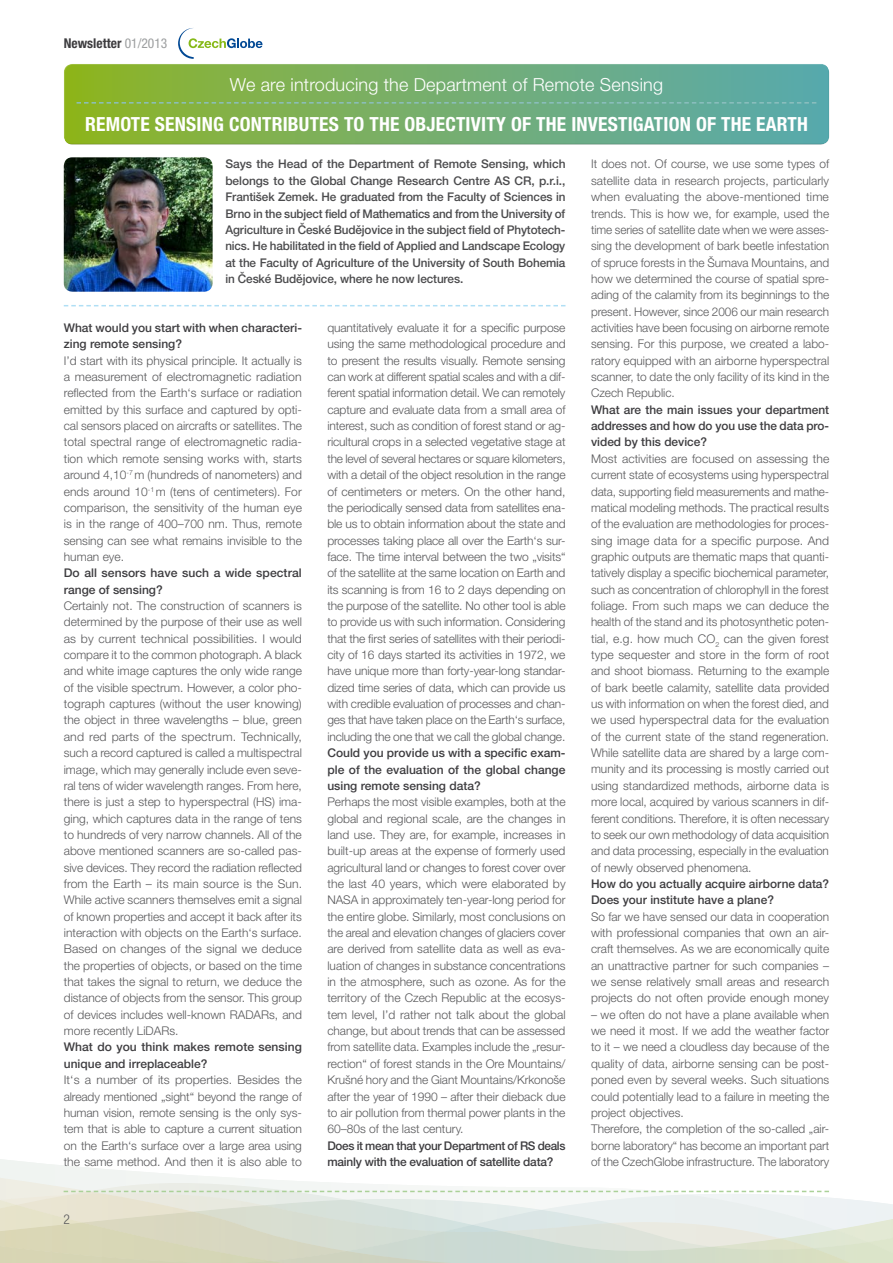
<style>
.page{position:relative;width:893px;height:1263px;background:#fff}
.page>*{position:absolute;margin:0;border:0;box-sizing:border-box;transform-origin:0 0}
.t1{font:700 condensed 19.5px "Helvetica Neue CE";letter-spacing:.01em;color:#fff}
.t2{font:300 18px "Helvetica Neue CE";letter-spacing:.01em;color:#fff}
.t3{font:700 condensed 13.5px "Helvetica Neue CE";color:#3e3d40}
.t4{font:300 condensed 13.5px "Helvetica Neue CE";color:#58585a}
.t5{font:300 12px/16.4px "Helvetica Neue CE";color:#58585a;text-align:justify}
.t6{font:500 12px/16.4px "Helvetica Neue CE";letter-spacing:-.01em;color:#4b4b4d;text-align:justify}
.t7{font:500 12px/16.4px "Helvetica Neue CE";color:#3e3d40}
.t8{font:500 12px/16.4px "Helvetica Neue CE";letter-spacing:-.02em;color:#3e3d40}
.s1{font-weight:400;color:#9c9e9f}
</style>
<div class="page">
<img style="left:0;top:1243px;width:802px;height:20px">
<img style="left:892px;top:1238px;width:1px;height:15px">
<svg style="left:64px;top:305px;width:501px;height:1px"></svg>
<svg style="left:67px;top:64px;width:759px;height:2px"></svg>
<div style="left:63px;top:66px;width:766px;height:79px;background:#000;opacity:.3"></div>
<img style="left:64px;top:157px;width:149px;height:135px">
<svg style="left:178px;top:28px;width:85px;height:31px"></svg>
<svg style="left:77px;top:102px;width:739px;height:2px"></svg>
<svg style="left:0;top:1159px;width:893px;height:79px"></svg>
<p class="t3" style="left:64px;top:36px;width:105px">NEWSLETTER <span class="s1">01/2013</span></p>
<h2 class="t2" style="left:230px;top:74px;width:435px">We are introducing the Department of Remote Sensing</h2>
<h1 class="t1" style="left:85px;top:113px;width:724px">REMOTE SENSING CONTRIBUTES TO THE OBJECTIVITY OF THE INVESTIGATION OF THE EARTH</h1>
<p class="t6" style="left:225px;top:156px;width:342px">Says the Head of the Department of Remote Sensing, which belongs to the Global Change Research Centre AS CR, p.r.i., František Zemek. He graduated from the Faculty of Sciences in Brno in the subject field of Mathematics and from the University of Agriculture in České Budějovice in the subject field of Phytotech&shy;nics. He habilitated in the field of Applied and Landscape Ecology at the Faculty of Agriculture of the University of South Bohemia in České Budějovice, where he now lectures.</p>
<p class="t5" style="left:591px;top:156px;width:240px">It does not. Of course, we use some types of satellite data in research projects, particularly when evaluating the above-mentioned time trends. This is how we, for example, used the time series of satellite date when we were asses&shy;sing the development of bark beetle infestation of spruce forests in the Šumava Mountains, and how we determined the course of spatial spre&shy;ading of the calamity from its beginnings to the present. However, since 2006 our main research activities have been focusing on airborne remote sensing. For this purpose, we created a labo&shy;ratory equipped with an airborne hyperspectral scanner, to date the only facility of its kind in the Czech Republic.</p>
<p class="t7" style="left:591px;top:402px;width:240px;text-align:justify">What are the main issues your department addresses and how do you use the data pro&shy;vided by this device?</p>
<p class="t5" style="left:591px;top:451px;width:240px">Most activities are focused on assessing the current state of ecosystems using hyperspectral data, supporting field measurements and mathe&shy;matical modeling methods. The practical results of the evaluation are methodologies for proces&shy;sing image data for a specific purpose. And graphic outputs are thematic maps that quanti&shy;tatively display a specific biochemical parameter, such as concentration of chlorophyll in the forest foliage. From such maps we can deduce the health of the stand and its photosynthetic poten&shy;tial, e.g. how much CO<sub>2</sub> can the given forest type sequester and store in the form of root and shoot biomass. Returning to the example of bark beetle calamity, satellite data provided us with information on when the forest died, and we used hyperspectral data for the evaluation of the current state of the stand regeneration.<br>While satellite data are shared by a large com&shy;munity and its processing is mostly carried out using standardized methods, airborne data is more local, acquired by various scanners in dif&shy;ferent conditions. Therefore, it is often necessary to seek our own methodology of data acquisition and data processing, especially in the evaluation of newly observed phenomena.</p>
<p class="t7" style="left:591px;top:876px;width:240px">How do you actually acquire airborne data?<br>Does your institute have a plane?</p>
<p class="t5" style="left:591px;top:908px;width:240px">So far we have sensed our data in cooperation with professional companies that own an air&shy;craft themselves. As we are economically quite an unattractive partner for such companies – we sense relatively small areas and research projects do not often provide enough money</p>
<p class="t5" style="left:591px;top:1006px;width:240px;text-align:left">– we often do not have a plane available when we need it most. If we add the weather factor to it – we need a cloudless day because of the quality of data, airborne sensing can be post&shy;poned even by several weeks. Such situations could potentially lead to a failure in meeting the project objectives.<br>Therefore, the completion of the so-called „air&shy;borne laboratory“ has become an important part of the CzechGlobe infrastructure. The laboratory</p>
<p class="t7" style="left:64px;top:320px;width:240px">What would you start with when characteri&shy;zing remote sensing?</p>
<p class="t5" style="left:64px;top:352px;width:240px">I’d start with its physical principle. It actually is a measurement of electromagnetic radiation reflected from the Earth‘s surface or radiation emitted by this surface and captured by opti&shy;cal sensors placed on aircrafts or satellites. The total spectral range of electromagnetic radia&shy;tion which remote sensing works with, starts around 4,10<sup>-7</sup> m (hundreds of nanometers) and ends around 10<sup>-1</sup> m (tens of centimeters). For comparison, the sensitivity of the human eye is in the range of 400–700 nm. Thus, remote sensing can see what remains invisible to the human eye.</p>
<p class="t7" style="left:64px;top:565px;width:240px">Do all sensors have such a wide spectral range of sensing?</p>
<p class="t5" style="left:64px;top:598px;width:240px">Certainly not. The construction of scanners is determined by the purpose of their use as well as by current technical possibilities. I would compare it to the common photograph. A black and white image captures the only wide range of the visible spectrum. However, a color pho&shy;tograph captures (without the user knowing) the object in three wavelengths – blue, green and red parts of the spectrum. Technically, such a record captured is called a multispectral image, which may generally include even seve&shy;ral tens of wider wavelength ranges. From here, there is just a step to hyperspectral (HS) ima&shy;ging, which captures data in the range of tens to hundreds of very narrow channels. All of the above mentioned scanners are so-called pas&shy;sive devices. They record the radiation reflected from the Earth – its main source is the Sun.<br>While active scanners themselves emit a signal of known properties and accept it back after its interaction with objects on the Earth‘s surface.<br>Based on changes of the signal we deduce the properties of objects, or based on the time that takes the signal to return, we deduce the distance of objects from the sensor. This group of devices includes well-known RADARs, and more recently LiDARs.</p>
<p class="t7" style="left:64px;top:1039px;width:240px">What do you think makes remote sensing unique and irreplaceable?</p>
<p class="t5" style="left:64px;top:1072px;width:240px">It‘s a number of its properties. Besides the already mentioned „sight“ beyond the range of human vision, remote sensing is the only sys&shy;tem that is able to capture a current situation on the Earth‘s surface over a large area using the same method. And then it is also able to</p>
<p class="t5" style="left:327px;top:320px;width:240px">quantitatively evaluate it for a specific purpose using the same methodological procedure and to present the results visually. Remote sensing can work at different spatial scales and with a dif&shy;ferent spatial information detail. We can remotely capture and evaluate data from a small area of interest, such as condition of forest stand or ag&shy;ricultural crops in a selected vegetative stage at the level of several hectares or square kilometers, with a detail of the object resolution in the range of centimeters or meters. On the other hand, the periodically sensed data from satellites ena&shy;ble us to obtain information about the state and processes taking place all over the Earth‘s sur&shy;face. The time interval between the two „visits“ of the satellite at the same location on Earth and its scanning is from 16 to 2 days depending on the purpose of the satellite. No other tool is able to provide us with such information. Considering that the first series of satellites with their periodi&shy;city of 16 days started its activities in 1972, we have unique more than forty-year-long standar&shy;dized time series of data, which can provide us with credible evaluation of processes and chan&shy;ges that have taken place on the Earth‘s surface, including the one that we call the global change.</p>
<p class="t7" style="left:327px;top:745px;width:240px;text-align:justify">Could you provide us with a specific exam&shy;ple of the evaluation of the global change using remote sensing data?</p>
<p class="t5" style="left:327px;top:794px;width:240px">Perhaps the most visible examples, both at the global and regional scale, are the changes in land use. They are, for example, increases in built-up areas at the expense of formerly used agricultural land or changes to forest cover over the last 40 years, which were elaborated by NASA in approximately ten-year-long period for the entire globe. Similarly, most conclusions on the areal and elevation changes of glaciers cover are derived from satellite data as well as eva&shy;luation of changes in substance concentrations in the atmosphere, such as ozone. As for the territory of the Czech Republic at the ecosys&shy;tem level, I’d rather not talk about the global change, but about trends that can be assessed from satellite data. Examples include the „resur&shy;rection“ of forest stands in the Ore Mountains/ Krušné hory and the Giant Mountains/Krkonoše after the year of 1990 – after their dieback due to air pollution from thermal power plants in the 60–80s of the last century.</p>
<p class="t8" style="left:327px;top:1137px;width:240px">Does it mean that your Department of RS deals mainly with the evaluation of satellite data?</p>
<p class="t4" style="left:64px;top:1211px;width:8px">2</p>
</div>
